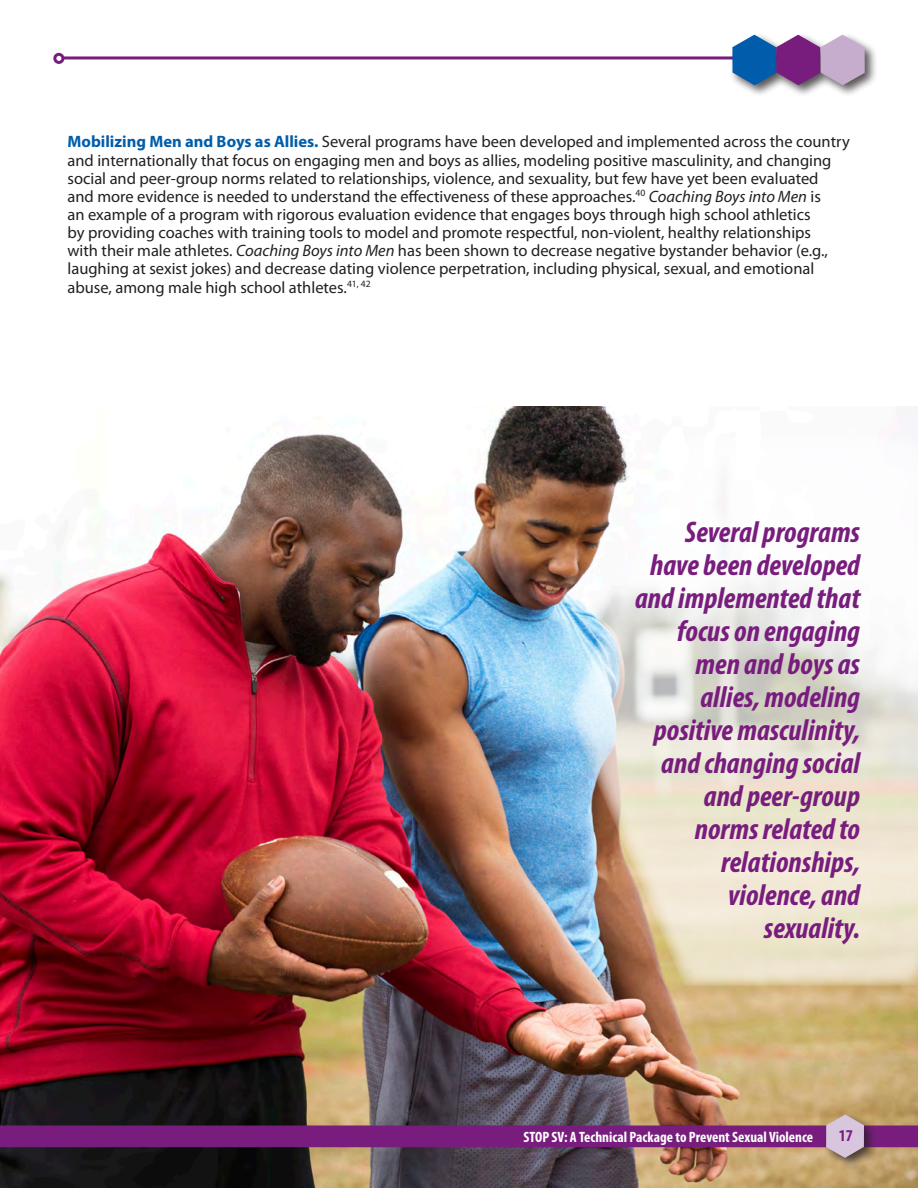
<style>
.page{position:relative;width:918px;height:1188px;background:#fff}
.page>*{position:absolute;margin:0;border:0;box-sizing:border-box;transform-origin:0 0}
.Body_Text{font:italic 700 condensed 30px/33px "Myriad Pro";color:#781d7d;text-align:right}
.List_Paragraph{font:16.5px/18.1px "Myriad Pro";color:#231f20}
.t1{font:700 condensed 16.5px "Myriad Pro";color:#781d7d}
.t2{font:700 condensed 15px "Myriad Pro";color:#fff}
.s1{font-weight:700;color:#015dab}
.s2{font-style:italic}
</style>
<div class="page">
<hr style="left:55px;top:56px;width:757px;height:3px;background:#781d7d">
<div style="left:729px;top:32px;width:60px;height:66px;background:#231f20;opacity:.75"></div>
<div style="left:773px;top:32px;width:60px;height:66px;background:#231f20;opacity:.75"></div>
<div style="left:817px;top:32px;width:60px;height:66px;background:#231f20;opacity:.75"></div>
<svg style="left:732px;top:35px;width:133px;height:50px;background:#817baf"></svg>
<div style="left:55px;top:54px;width:8px;height:8px;background:#fff;border-radius:50%"></div>
<div style="left:53px;top:53px;width:11px;height:11px;border:3px solid #781d7d;border-radius:50%"></div>
<img style="left:0;top:406px;width:918px;height:782px">
<div style="left:11px;top:1126px;width:907px;height:21px;background:#781d7d"></div>
<div style="left:823px;top:1112px;width:54px;height:58px;background:#231f20;opacity:.75"></div>
<svg style="left:826px;top:1114px;width:38px;height:44px;background:#c8b4ba"></svg>
<svg style="left:566px;top:434px;width:352px;height:552px"></svg>
<p class="List_Paragraph" style="left:67px;top:133px;width:784px"><span class="s1">Mobilizing Men and Boys as Allies.</span> Several programs have been developed and implemented across the country and internationally that focus on engaging men and boys as allies, modeling positive masculinity, and changing social and peer-group norms related to relationships, violence, and sexuality, but few have yet been evaluated<br>and more evidence is needed to understand the effectiveness of these approaches.<sup>40</sup> <span class="s2">Coaching Boys into Men</span> is<br>an example of a program with rigorous evaluation evidence that engages boys through high school athletics<br>by providing coaches with training tools to model and promote respectful, non-violent, healthy relationships<br>with their male athletes. <span class="s2">Coaching Boys into Men</span> has been shown to decrease negative bystander behavior (e.g., laughing at sexist jokes) and decrease dating violence perpetration, including physical, sexual, and emotional abuse, among male high school athletes.<sup>41,</sup> <sup>42</sup></p>
<p class="Body_Text" style="left:685px;top:515px;width:177px">Several programs</p>
<p class="Body_Text" style="left:635px;top:548px;width:227px">have been developed and implemented that focus on engaging men and boys as allies, modeling positive masculinity, and changing social and peer-group norms related to relationships,</p>
<p class="Body_Text" style="left:728px;top:878px;width:133px">violence, and</p>
<p class="Body_Text" style="left:764px;top:911px;width:98px">sexuality.</p>
<p class="t2" style="left:524px;top:1127px;width:291px">STOP SV: A Technical Package to Prevent Sexual Violence</p>
<p class="t1" style="left:839px;top:1126px;width:16px">17</p>
</div>
